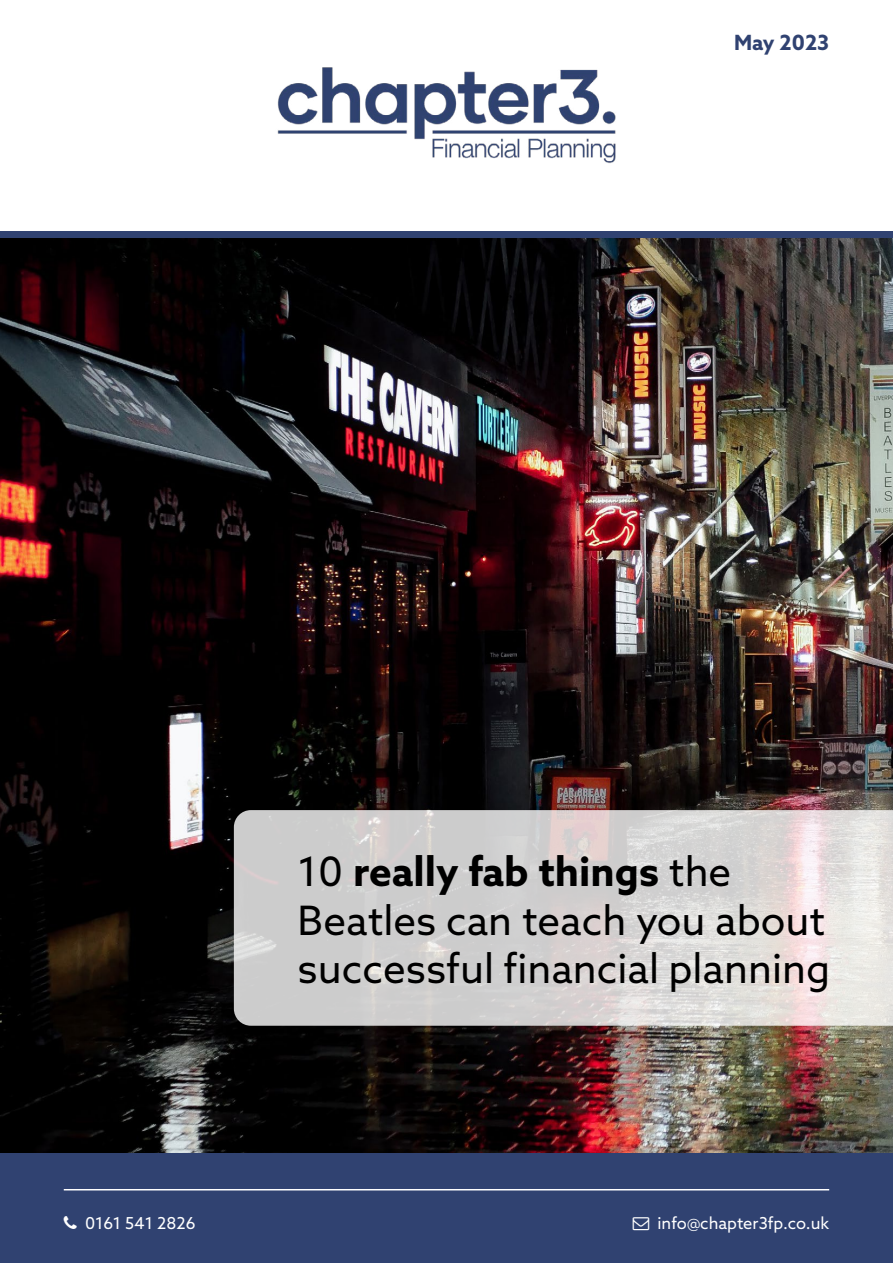
<style>
.page{position:relative;width:893px;height:1263px;background:#fff}
.page>*{position:absolute;margin:0;border:0;box-sizing:border-box;transform-origin:0 0}
.t1{font:40.5px/48.6px "Azo Sans";color:#000}
.t2{font:700 21px "Azo Sans";color:#304271}
.t3{font:16.5px "Azo Sans";color:#fff}
.s1{font-weight:700}
</style>
<div class="page">
<img style="left:0;top:238px;width:893px;height:915px">
<div style="left:0;top:1153px;width:893px;height:110px;background:#304271"></div>
<svg style="left:234px;top:810px;width:659px;height:216px;background:#d7d4d3"></svg>
<hr style="left:64px;top:1189px;width:765px;height:1px;background:#fff">
<div style="left:0;top:232px;width:893px;height:6px;background:#304271"></div>
<img style="left:277px;top:67px;width:339px;height:96px">
<p class="t2" style="left:734px;top:29px;width:97px">May 2023</p>
<p class="t1" style="left:298px;top:847px;width:534px">10 <span class="s1">really fab things</span> the<br>Beatles can teach you about successful financial planning</p>
<p class="t3" style="left:85px;top:1212px;width:112px">0161 541 2826</p>
<p class="t3" style="left:657px;top:1212px;width:173px">info@chapter3fp.co.uk</p>
</div>
